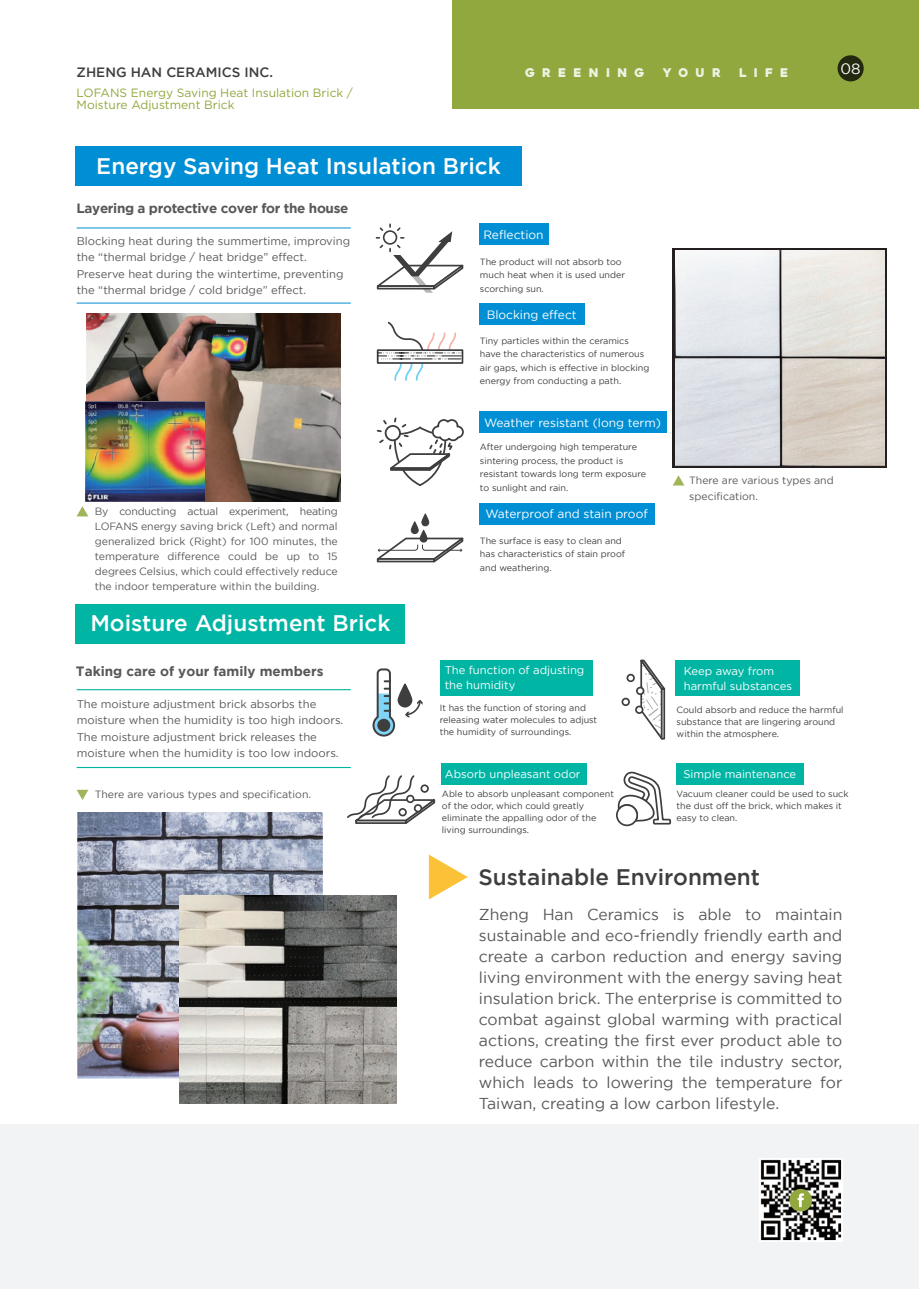
<style>
.page{position:relative;width:919px;height:1289px;background:#fff}
.page>*{position:absolute;margin:0;border:0;box-sizing:border-box;transform-origin:0 0}
.t1{font:500 22.5px "Gotham";color:#fff}
.t2{font:500 22.5px "Gotham";color:#3e3e3f}
.t3{font:15.75px/21px "Gotham";color:#57585a;text-align:justify}
.t4{font:15px "Gotham";color:#fff}
.t5{font:700 13.5px "Gotham";letter-spacing:-.025em;color:#57585a}
.t6{font:700 13.5px "Gotham";color:#57585a}
.t7{font:500 13.5px "Gotham";color:#3e3e3f}
.t8{font:12px "Gotham";color:#fff}
.t9{font:12px/12px "Gotham";color:#90a83d}
.t10{font:12px "Heavitas";letter-spacing:.6em;color:#fff}
.t11{font:11.25px/16.5px "Gotham";color:#57585a}
.t12{font:11.25px/15px "Gotham";color:#fff}
.t13{font:10.5px/15px "Gotham";color:#57585a}
.t14{font:9px/13.5px "Gotham";color:#3e3e3f}
</style>
<div class="page">
<div style="left:440px;top:660px;width:153px;height:35px;background:#00b5a4"></div>
<div style="left:76px;top:603px;width:329px;height:40px;background:#00b5a4"></div>
<div style="left:0;top:1124px;width:918px;height:164px;background:#f2f3f4"></div>
<img style="left:759px;top:1158px;width:83px;height:83px">
<div style="left:789px;top:1188px;width:23px;height:23px;background:#90a83d;border-radius:50%"></div>
<svg style="left:797px;top:1193px;width:6px;height:13px"></svg>
<svg style="left:429px;top:854px;width:39px;height:45px"></svg>
<svg style="left:672px;top:248px;width:215px;height:220px;background:#4e4a4a"></svg>
<img style="left:675px;top:251px;width:209px;height:214px">
<hr style="left:77px;top:689px;width:274px;height:1px;background:#00b5a4">
<hr style="left:77px;top:767px;width:274px;height:1px;background:#00b5a4">
<div style="left:75px;top:146px;width:447px;height:40px;background:#008fd5"></div>
<hr style="left:77px;top:227px;width:274px;height:1px;background:#008fd5">
<hr style="left:77px;top:303px;width:274px;height:1px;background:#008fd5">
<svg style="left:375px;top:224px;width:89px;height:69px"></svg>
<div style="left:479px;top:224px;width:69px;height:21px;background:#008fd5"></div>
<div style="left:479px;top:503px;width:175px;height:21px;background:#008fd5"></div>
<div style="left:479px;top:303px;width:105px;height:21px;background:#008fd5"></div>
<div style="left:479px;top:411px;width:187px;height:21px;background:#008fd5"></div>
<svg style="left:394px;top:364px;width:30px;height:17px"></svg>
<svg style="left:377px;top:349px;width:86px;height:15px"></svg>
<svg style="left:377px;top:350px;width:85px;height:13px"></svg>
<svg style="left:386px;top:321px;width:71px;height:31px"></svg>
<div style="left:441px;top:763px;width:145px;height:21px;background:#00b5a4"></div>
<svg style="left:376px;top:417px;width:88px;height:69px"></svg>
<div style="left:411px;top:522px;width:7px;height:11px;background:#3e3e3f;border-radius:3px"></div>
<div style="left:411px;top:521px;width:7px;height:13px;border:1px solid #3e3e3f;border-radius:3px"></div>
<svg style="left:420px;top:530px;width:7px;height:12px"></svg>
<div style="left:419px;top:530px;width:8px;height:12px;border:1px solid #3e3e3f;border-radius:3px"></div>
<div style="left:422px;top:514px;width:7px;height:12px;background:#3e3e3f;border-radius:3px"></div>
<div style="left:421px;top:513px;width:8px;height:13px;border:1px solid #3e3e3f;border-radius:3px"></div>
<svg style="left:376px;top:535px;width:88px;height:28px"></svg>
<svg style="left:372px;top:668px;width:24px;height:69px"></svg>
<div style="left:398px;top:684px;width:13px;height:22px;background:#3e3e3f;border-radius:7px"></div>
<div style="left:397px;top:683px;width:15px;height:24px;border:2px solid #3e3e3f;border-radius:7px"></div>
<svg style="left:405px;top:699px;width:17px;height:18px"></svg>
<svg style="left:347px;top:775px;width:89px;height:49px"></svg>
<div style="left:421px;top:785px;width:7px;height:7px;background:#fff;border-radius:50%"></div>
<div style="left:420px;top:784px;width:9px;height:8px;border:2px solid #3e3e3f;border-radius:50%"></div>
<div style="left:407px;top:795px;width:6px;height:7px;background:#fff;border-radius:50%"></div>
<div style="left:406px;top:794px;width:8px;height:9px;border:2px solid #3e3e3f;border-radius:50%"></div>
<div style="left:414px;top:805px;width:7px;height:6px;background:#fff;border-radius:50%"></div>
<div style="left:414px;top:804px;width:8px;height:8px;border:2px solid #3e3e3f;border-radius:50%"></div>
<div style="left:399px;top:809px;width:7px;height:6px;background:#fff;border-radius:50%"></div>
<div style="left:398px;top:808px;width:9px;height:8px;border:2px solid #3e3e3f;border-radius:50%"></div>
<div style="left:675px;top:660px;width:124px;height:35px;background:#00b5a4"></div>
<div style="left:675px;top:763px;width:128px;height:21px;background:#00b5a4"></div>
<svg style="left:617px;top:771px;width:55px;height:56px"></svg>
<div style="left:616px;top:805px;width:21px;height:20px;background:#fff;border-radius:50%"></div>
<div style="left:616px;top:804px;width:22px;height:22px;border:2px solid #3e3e3f;border-radius:50%"></div>
<img style="left:77px;top:812px;width:245px;height:265px">
<svg style="left:637px;top:659px;width:29px;height:81px"></svg>
<div style="left:626px;top:673px;width:8px;height:9px;border:2px solid #3e3e3f;border-radius:50%"></div>
<div style="left:637px;top:687px;width:6px;height:7px;background:#fff;border-radius:50%"></div>
<div style="left:636px;top:686px;width:8px;height:9px;border:2px solid #3e3e3f;border-radius:50%"></div>
<div style="left:621px;top:697px;width:9px;height:9px;border:2px solid #3e3e3f;border-radius:50%"></div>
<div style="left:636px;top:706px;width:6px;height:7px;background:#fff;border-radius:50%"></div>
<div style="left:635px;top:705px;width:8px;height:9px;border:2px solid #3e3e3f;border-radius:50%"></div>
<img style="left:180px;top:895px;width:216px;height:208px">
<img style="left:86px;top:314px;width:255px;height:187px">
<img style="left:86px;top:402px;width:118px;height:99px">
<svg style="left:77px;top:506px;width:11px;height:10px"></svg>
<svg style="left:77px;top:789px;width:11px;height:11px"></svg>
<div style="left:453px;top:0;width:465px;height:108px;background:#90a83d"></div>
<svg style="left:673px;top:475px;width:11px;height:10px"></svg>
<div style="left:837px;top:55px;width:26px;height:26px;background:#23290f;border-radius:50%"></div>
<h3 class="t7" style="left:77px;top:64px;width:198px">ZHENG HAN CERAMICS INC.</h3>
<h3 class="t9" style="left:77px;top:87px;width:278px">LOFANS Energy Saving Heat Insulation Brick /<br>Moisture Adjustment Brick</h3>
<h3 class="t10" style="left:525px;top:65px;width:121px">GREENING</h3>
<h3 class="t10" style="left:663px;top:65px;width:59px">YOUR</h3>
<h3 class="t10" style="left:739px;top:65px;width:51px">LIFE</h3>
<h3 class="t4" style="left:840px;top:60px;width:22px">08</h3>
<h1 class="t1" style="left:96px;top:153px;width:406px">Energy Saving Heat Insulation Brick</h1>
<h3 class="t5" style="left:77px;top:201px;width:273px">Layering a protective cover for the house</h3>
<p class="t11" style="left:77px;top:232px;width:275px">Blocking heat during the summertime, improving the “thermal bridge / heat bridge” effect.<br>Preserve heat during the wintertime, preventing the “thermal bridge / cold bridge” effect.</p>
<p class="t13" style="left:95px;top:503px;width:244px;text-align:justify">By conducting actual experiment, heating LOFANS energy saving brick (Left) and normal generalized brick (Right) for 100 minutes, the temperature difference could be up to 15 degrees Celsius, which could effectively reduce the indoor temperature within the building.</p>
<h1 class="t1" style="left:90px;top:610px;width:301px">Moisture Adjustment Brick</h1>
<h3 class="t6" style="left:76px;top:663px;width:249px">Taking care of your family members</h3>
<h3 class="t8" style="left:483px;top:228px;width:62px">Reflection</h3>
<p class="t14" style="left:480px;top:254px;width:147px">The product will not absorb too much heat when it is used under scorching sun.</p>
<h3 class="t8" style="left:486px;top:307px;width:91px">Blocking effect</h3>
<p class="t14" style="left:480px;top:334px;width:171px">Tiny particles within the ceramics have the characteristics of numerous air gaps, which is effective in blocking energy from conducting a path.</p>
<h3 class="t8" style="left:484px;top:416px;width:178px">Weather resistant (long term)</h3>
<p class="t14" style="left:480px;top:440px;width:168px">After undergoing high temperature sintering process, the product is resistant towards long term exposure to sunlight and rain.</p>
<h3 class="t8" style="left:485px;top:507px;width:164px">Waterproof and stain proof</h3>
<p class="t14" style="left:480px;top:534px;width:147px">The surface is easy to clean and has characteristics of stain proof and weathering.</p>
<p class="t12" style="left:444px;top:662px;width:141px">The function of adjusting the humidity</p>
<p class="t13" style="left:689px;top:473px;width:146px">There are various types and specification.</p>
<p class="t12" style="left:683px;top:663px;width:110px">Keep away from harmful substances</p>
<p class="t11" style="left:77px;top:695px;width:268px">The moisture adjustment brick absorbs the moisture when the humidity is too high indoors.<br>The moisture adjustment brick releases the moisture when the humidity is too low indoors.</p>
<p class="t13" style="left:95px;top:786px;width:218px">There are various types and specification.</p>
<p class="t14" style="left:439px;top:701px;width:159px;line-height:12px">It has the function of storing and releasing water molecules to adjust the humidity of surroundings.</p>
<p class="t14" style="left:676px;top:703px;width:168px;line-height:12px">Could absorb and reduce the harmful substance that are lingering around within the atmosphere.</p>
<p class="t12" style="left:445px;top:766px;width:137px">Absorb unpleasant odor</p>
<p class="t12" style="left:683px;top:766px;width:114px">Simple maintenance</p>
<p class="t14" style="left:442px;top:788px;width:174px;line-height:12px">Able to absorb unpleasant component of the odor, which could greatly eliminate the appalling odor of the living surroundings.</p>
<p class="t14" style="left:676px;top:788px;width:173px;line-height:12px">Vacuum cleaner could be used to suck the dust off the brick, which makes it easy to clean.</p>
<h1 class="t2" style="left:478px;top:864px;width:283px">Sustainable Environment</h1>
<p class="t3" style="left:479px;top:903px;width:365px">Zheng Han Ceramics is able to maintain sustainable and eco-friendly friendly earth and create a carbon reduction and energy saving living environment with the energy saving heat insulation brick. The enterprise is committed to combat against global warming with practical actions, creating the first ever product able to reduce carbon within the tile industry sector, which leads to lowering the temperature for Taiwan, creating a low carbon lifestyle.</p>
</div>
